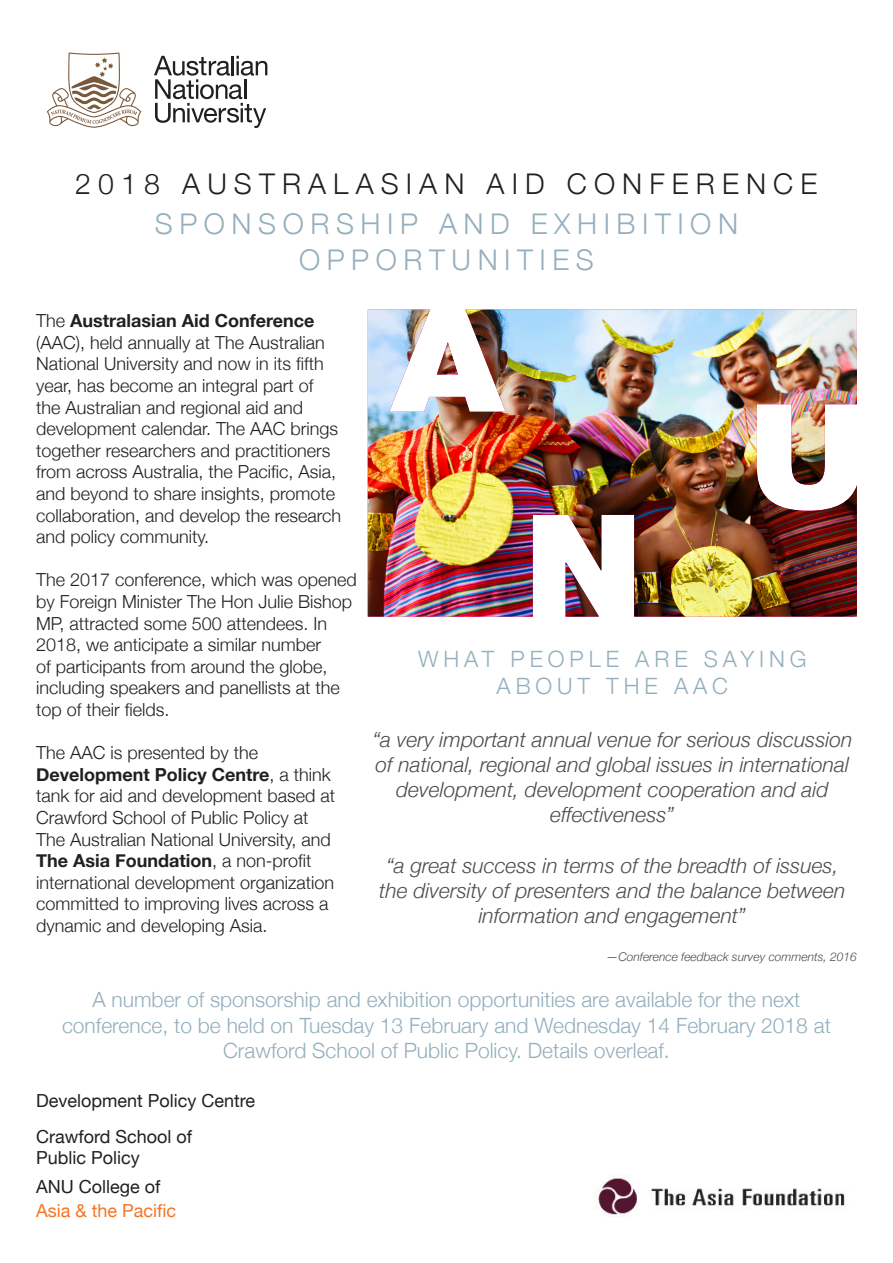
<style>
.page{position:relative;width:893px;height:1263px;background:#fff}
.page>*{position:absolute;margin:0;border:0;box-sizing:border-box;transform-origin:0 0}
.H1_left_Roman{font:300 28.5px/36px "Helvetica Neue";letter-spacing:.23em;color:#94afbd;text-align:center}
.H1_left_Roman-2{font:300 28.5px "Helvetica Neue";letter-spacing:.25em;color:#231f20}
.t1{font:300 22.5px/27px "Helvetica Neue";letter-spacing:.22em;color:#94afbd;text-align:center}
.t2{font:italic 300 21px/25.2px "Helvetica Neue";color:#4b4c4d;text-align:center}
.t3{font:300 21px/25.2px "Helvetica Neue";color:#94afbd;text-align:center}
.t4{font:300 18px/21.6px "Helvetica Neue";color:#231f20}
.Presented_by{font:18px/21px "Helvetica Neue";color:#231f20}
.Presented_by-2{font:18px/24px "Helvetica Neue";color:#f47527}
.t5{font:italic 300 12px "Helvetica Neue";color:#4b4c4d}
.s1{font-weight:700}
.s2{color:#231f20}
</style>
<div class="page">
<svg style="left:154px;top:56px;width:113px;height:72px"></svg>
<svg style="left:47px;top:53px;width:94px;height:75px"></svg>
<img style="left:368px;top:310px;width:489px;height:307px">
<img style="left:598px;top:1177px;width:247px;height:39px">
<p class="H1_left_Roman-2" style="left:75px;top:161px;width:744px">2018 AUSTRALASIAN AID CONFERENCE</p>
<p class="H1_left_Roman" style="left:155px;top:204px;width:585px">SPONSORSHIP AND EXHIBITION<br>OPPORTUNITIES</p>
<p class="t4" style="left:36px;top:309px;width:307px">The <span class="s1">Australasian Aid Conference </span>(AAC), held annually at The Australian National University and now in its fifth year, has become an integral part of the Australian and regional aid and development calendar. The AAC brings together researchers and practitioners from across Australia, the Pacific, Asia, and beyond to share insights, promote collaboration, and develop the research and policy community.</p>
<p class="t4" style="left:36px;top:568px;width:322px">The 2017 conference, which was opened by Foreign Minister The Hon Julie Bishop MP, attracted some 500 attendees. In 2018, we anticipate a similar number<br>of participants from around the globe, including speakers and panellists at the top of their fields.</p>
<p class="t4" style="left:36px;top:741px;width:301px">The AAC is presented by the <span class="s1">Development Policy Centre</span>, a think tank for aid and development based at Crawford School of Public Policy at The Australian National University, and <span class="s1">The Asia Foundation</span>, a non-profit international development organization committed to improving lives across a dynamic and developing Asia.</p>
<p class="t1" style="left:418px;top:644px;width:390px">WHAT PEOPLE ARE SAYING<br>ABOUT THE AAC</p>
<p class="t2" style="left:372px;top:725px;width:481px">“a very important annual venue for serious discussion of national, regional and global issues in international development, development cooperation and aid effectiveness”</p>
<p class="t2" style="left:379px;top:851px;width:468px">“a great success in terms of the breadth of issues, the diversity of presenters and the balance between information and engagement”</p>
<p class="t5" style="left:606px;top:947px;width:252px">—Conference feedback survey comments, 2016</p>
<p class="t3" style="left:62px;top:986px;width:770px">A number of sponsorship and exhibition opportunities are available for the next conference, to be held on Tuesday 13 February and Wednesday 14 February 2018 at<br>Crawford School of Public Policy. Details overleaf.</p>
<p class="Presented_by" style="left:36px;top:1091px;width:221px">Development Policy Centre</p>
<p class="Presented_by" style="left:36px;top:1127px;width:157px">Crawford School of<br>Public Policy</p>
<p class="Presented_by-2" style="left:36px;top:1176px;width:142px"><span class="s2">ANU College of<br></span>Asia &amp; the Pacific</p>
</div>
